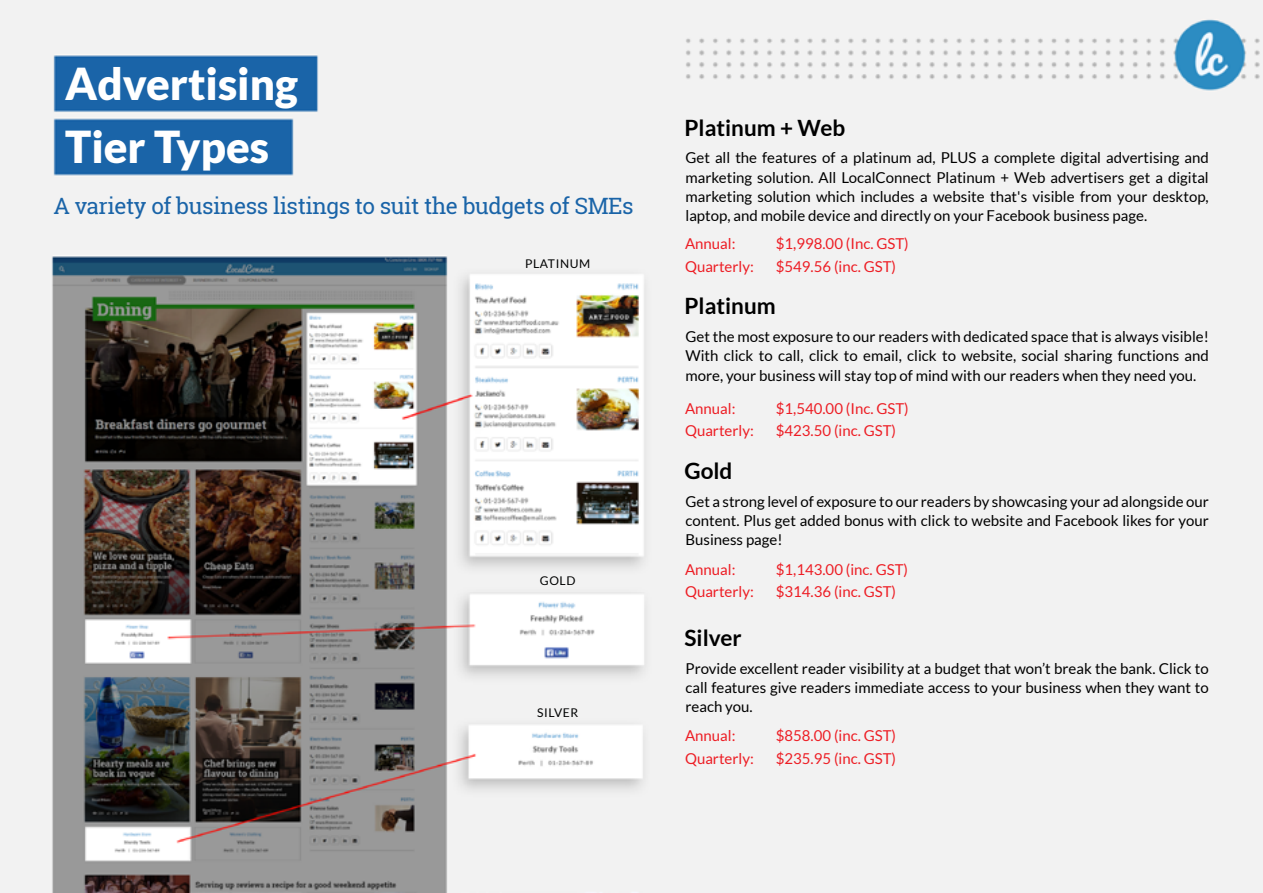
<style>
.page{position:relative;width:1263px;height:893px;background:#fff}
.page>*{position:absolute;margin:0;border:0;box-sizing:border-box;transform-origin:0 0}
.t1{font:900 44.1px/62.1px "Lato";color:#fff}
.t2{font:22.5px "Roboto Slab";letter-spacing:-.02em;color:#1a64a8}
.t3{font:700 22.5px "Lato";color:#000}
.t4{font:15px/19.2px "Lato";color:#000;text-align:justify}
.t5{font:15px "Lato";color:#ed1d24}
.t6{font:12px "Lato";letter-spacing:.05em;color:#000101}
</style>
<div class="page">
<img style="left:0;top:0;width:1263px;height:893px">
<h1 class="t1" style="left:65px;top:52px;width:234px">Advertising<br>Tier Types</h1>
<h2 class="t2" style="left:53px;top:190px;width:582px">A variety of business listings to suit the budgets of SMEs</h2>
<p class="t6" style="left:525px;top:257px;width:67px">PLATINUM</p>
<p class="t6" style="left:540px;top:573px;width:37px">GOLD</p>
<p class="t6" style="left:537px;top:706px;width:43px">SILVER</p>
<h2 class="t3" style="left:684px;top:114px;width:162px">Platinum + Web</h2>
<p class="t4" style="left:685px;top:148px;width:525px">Get all the features of a platinum ad, PLUS a complete digital advertising and marketing solution. All LocalConnect Platinum + Web advertisers get a digital marketing solution which includes a website that's visible from your desktop, laptop, and mobile device and directly on your Facebook business page.</p>
<p class="t5" style="left:685px;top:236px;width:52px">Annual:</p>
<p class="t5" style="left:776px;top:236px;width:134px">$1,998.00 (Inc. GST)</p>
<p class="t5" style="left:685px;top:258px;width:70px">Quarterly:</p>
<p class="t5" style="left:776px;top:258px;width:122px">$549.56 (inc. GST)</p>
<h2 class="t3" style="left:684px;top:293px;width:93px">Platinum</h2>
<p class="t4" style="left:685px;top:327px;width:525px">Get the most exposure to our readers with dedicated space that is always visible!<br>With click to call, click to email, click to website, social sharing functions and more, your business will stay top of mind with our readers when they need you.</p>
<p class="t5" style="left:685px;top:400px;width:52px">Annual:</p>
<p class="t5" style="left:776px;top:400px;width:134px">$1,540.00 (Inc. GST)</p>
<p class="t5" style="left:685px;top:422px;width:70px">Quarterly:</p>
<p class="t5" style="left:776px;top:422px;width:122px">$423.50 (inc. GST)</p>
<h2 class="t3" style="left:684px;top:458px;width:49px">Gold</h2>
<p class="t4" style="left:685px;top:492px;width:525px">Get a strong level of exposure to our readers by showcasing your ad alongside our content. Plus get added bonus with click to website and Facebook likes for your Business page!</p>
<p class="t5" style="left:685px;top:561px;width:52px">Annual:</p>
<p class="t5" style="left:776px;top:561px;width:134px">$1,143.00 (inc. GST)</p>
<p class="t5" style="left:685px;top:583px;width:70px">Quarterly:</p>
<p class="t5" style="left:776px;top:583px;width:122px">$314.36 (inc. GST)</p>
<h2 class="t3" style="left:684px;top:625px;width:59px">Silver</h2>
<p class="t4" style="left:685px;top:659px;width:525px">Provide excellent reader visibility at a budget that won’t break the bank. Click to call features give readers immediate access to your business when they want to reach you.</p>
<p class="t5" style="left:685px;top:727px;width:52px">Annual:</p>
<p class="t5" style="left:776px;top:727px;width:122px">$858.00 (inc. GST)</p>
<p class="t5" style="left:685px;top:750px;width:70px">Quarterly:</p>
<p class="t5" style="left:776px;top:750px;width:122px">$235.95 (inc. GST)</p>
</div>
